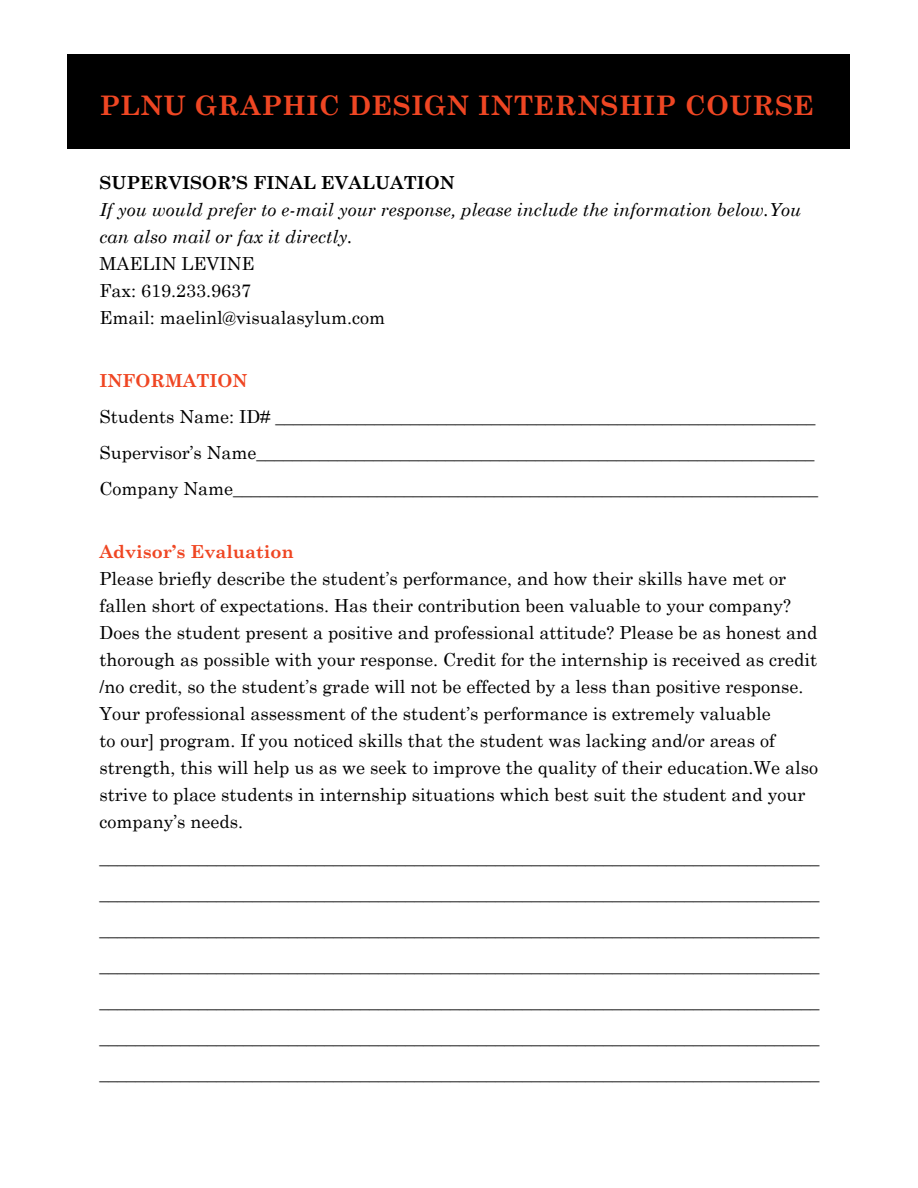
<style>
.page{position:relative;width:918px;height:1188px;background:#fff}
.page>*{position:absolute;margin:0;border:0;box-sizing:border-box;transform-origin:0 0}
.t1{font:700 27px "Century Schoolbook";letter-spacing:.02em;color:#ef4623}
.t2{font:18px/27px "Century Schoolbook";color:#000}
.t3{font:italic 18px/27px "Century Schoolbook";color:#000}
.t4{font:700 18px "Century Schoolbook";color:#ef4623}
.t5{font:700 18px "Century Schoolbook";color:#000}
</style>
<div class="page">
<div style="left:68px;top:54px;width:782px;height:94px;background:#000"></div>
<h1 class="t1" style="left:99px;top:89px;width:716px">PLNU GRAPHIC DESIGN INTERNSHIP COURSE</h1>
<p class="t5" style="left:100px;top:171px;width:357px">SUPERVISOR’S FINAL EVALUATION</p>
<p class="t3" style="left:100px;top:196px;width:703px">If you would prefer to e-mail your response, please include the information below.You can also mail or fax it directly.</p>
<p class="t2" style="left:100px;top:249px;width:15px">MAEL</p>
<p class="t2" style="left:100px;top:249px;width:287px;text-indent:55px">IN LEVINE<br>Fax: 619.233.9637<br>Email: maelinl@visualasylum.com</p>
<p class="t4" style="left:100px;top:369px;width:149px">INFORMATION</p>
<p class="t2" style="left:100px;top:398px;width:720px;line-height:36px">Students Name: ID# ____________________________________________________________<br>Supervisor’s Name______________________________________________________________<br>Company Name_________________________________________________________________</p>
<p class="t4" style="left:100px;top:540px;width:196px">Advisor’s Evaluation</p>
<p class="t2" style="left:100px;top:564px;width:720px">Please briefly describe the student’s performance, and how their skills have met or fallen short of expectations. Has their contribution been valuable to your company?<br>Does the student present a positive and professional attitude? Please be as honest and thorough as possible with your response. Credit for the internship is received as credit /no credit, so the student’s grade will not be effected by a less than positive response.<br>Your professional assessment of the student’s performance is extremely valuable<br>to our] program. If you noticed skills that the student was lacking and/or areas of strength, this will help us as we seek to improve the quality of their education.We also strive to place students in internship situations which best suit the student and your company’s needs.</p>
<p class="t2" style="left:100px;top:839px;width:721px;line-height:36px;text-align:justify">________________________________________________________________________________ ________________________________________________________________________________ ________________________________________________________________________________ ________________________________________________________________________________ ________________________________________________________________________________ ________________________________________________________________________________ ________________________________________________________________________________</p>
</div>
